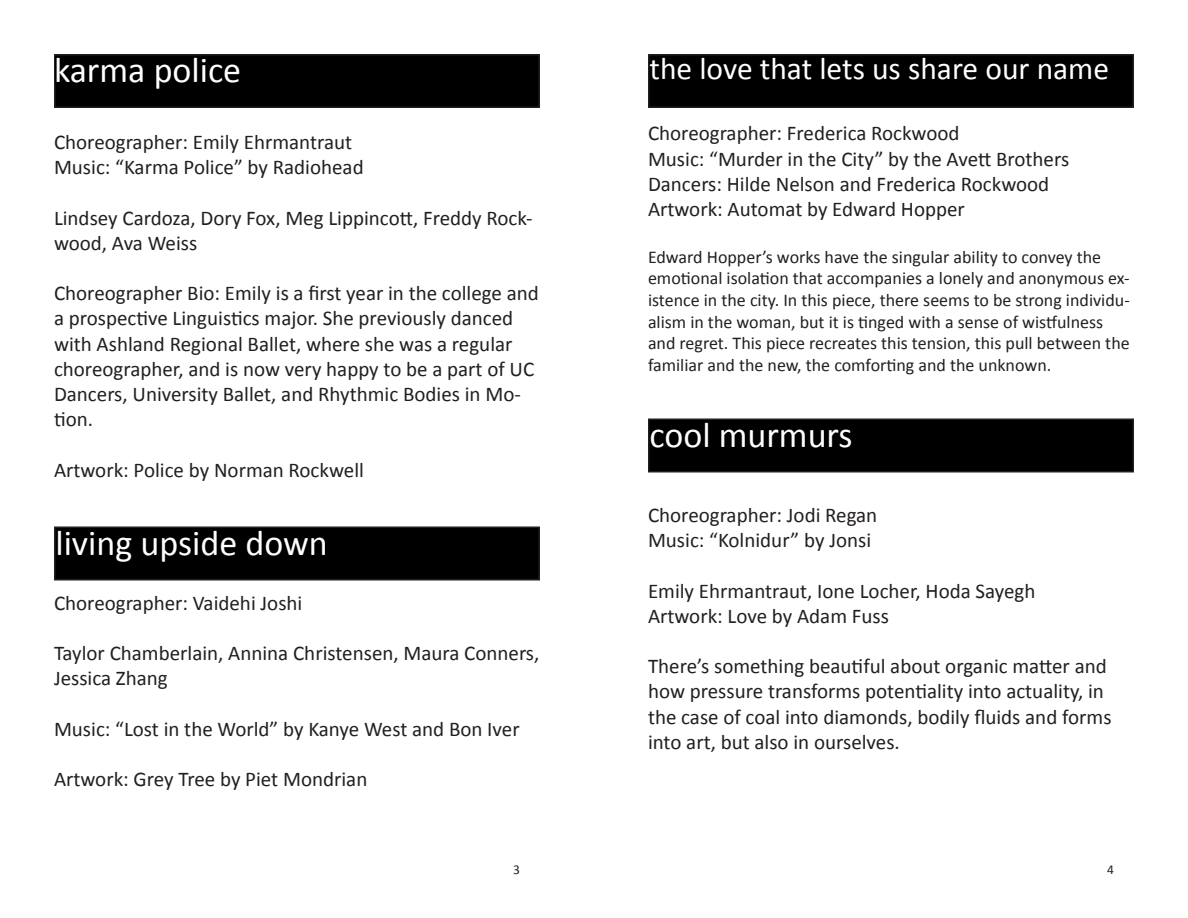
<style>
.page{position:relative;width:1188px;height:918px;background:#fff}
.page>*{position:absolute;margin:0;border:0;box-sizing:border-box;transform-origin:0 0}
.t1{font:36px "Calibri";color:#fefeff}
.t2{font:31.5px "Calibri";color:#fefeff}
.t3{font:21px/25.2px "Calibri";color:#231f20}
.t4{font:18px/21.6px "Calibri";color:#231f20}
.t5{font:13.5px "Calibri";color:#231f20}
</style>
<div class="page">
<div style="left:55px;top:55px;width:484px;height:52px;background:#000"></div>
<div style="left:54px;top:54px;width:486px;height:54px;border:2px solid #231f20"></div>
<svg style="left:54px;top:54px;width:93px;height:32px"></svg>
<svg style="left:153px;top:54px;width:91px;height:3px"></svg>
<div style="left:55px;top:527px;width:484px;height:53px;background:#000"></div>
<div style="left:54px;top:526px;width:486px;height:54px;border:2px solid #231f20"></div>
<div style="left:649px;top:55px;width:484px;height:52px;background:#000"></div>
<div style="left:648px;top:54px;width:486px;height:54px;border:2px solid #231f20"></div>
<div style="left:649px;top:419px;width:484px;height:53px;background:#000"></div>
<div style="left:648px;top:418px;width:486px;height:54px;border:2px solid #231f20"></div>
<p class="t1" style="left:54px;top:47px;width:189px">karma police</p>
<p class="t3" style="left:54px;top:129px;width:300px">Choreographer: Emily Ehrmantraut</p>
<p class="t3" style="left:54px;top:155px;width:311px">Music: “Karma Police” by Radiohead</p>
<p class="t3" style="left:54px;top:205px;width:480px">Lindsey Cardoza, Dory Fox, Meg Lippincott, Freddy Rock&shy;wood, Ava Weiss</p>
<p class="t3" style="left:54px;top:281px;width:486px">Choreographer Bio: Emily is a first year in the college and a prospective Linguistics major. She previously danced with Ashland Regional Ballet, where she was a regular choreographer, and is now very happy to be a part of UC Dancers, University Ballet, and Rhythmic Bodies in Mo&shy;tion.</p>
<p class="t3" style="left:54px;top:457px;width:311px">Artwork: Police by Norman Rockwell</p>
<p class="t1" style="left:56px;top:520px;width:274px">living upside down</p>
<p class="t3" style="left:54px;top:590px;width:250px">Choreographer: Vaidehi Joshi</p>
<p class="t3" style="left:54px;top:641px;width:487px">Taylor Chamberlain, Annina Christensen, Maura Conners,<br>Jessica Zhang</p>
<p class="t3" style="left:54px;top:716px;width:467px">Music: “Lost in the World” by Kanye West and Bon Iver</p>
<p class="t3" style="left:54px;top:767px;width:315px">Artwork: Grey Tree by Piet Mondrian</p>
<p class="t5" style="left:513px;top:861px;width:8px">3</p>
<p class="t2" style="left:650px;top:49px;width:461px">the love that lets us share our name</p>
<p class="t3" style="left:648px;top:121px;width:313px">Choreographer: Frederica Rockwood</p>
<p class="t3" style="left:648px;top:146px;width:423px">Music: “Murder in the City” by the Avett Brothers</p>
<p class="t3" style="left:648px;top:171px;width:403px">Dancers: Hilde Nelson and Frederica Rockwood</p>
<p class="t3" style="left:648px;top:196px;width:318px">Artwork: Automat by Edward Hopper</p>
<p class="t4" style="left:648px;top:246px;width:483px">Edward Hopper’s works have the singular ability to convey the emotional isolation that accompanies a lonely and anonymous ex&shy;istence in the city. In this piece, there seems to be strong individu&shy;alism in the woman, but it is tinged with a sense of wistfulness and regret. This piece recreates this tension, this pull between the familiar and the new, the comforting and the unknown.</p>
<p class="t1" style="left:650px;top:412px;width:205px">cool murmurs</p>
<p class="t3" style="left:648px;top:502px;width:231px">Choreographer: Jodi Regan</p>
<p class="t3" style="left:648px;top:528px;width:225px">Music: “Kolnidur” by Jonsi</p>
<p class="t3" style="left:648px;top:578px;width:389px">Emily Ehrmantraut, Ione Locher, Hoda Sayegh</p>
<p class="t3" style="left:648px;top:603px;width:242px">Artwork: Love by Adam Fuss</p>
<p class="t3" style="left:648px;top:654px;width:465px">There’s something beautiful about organic matter and how pressure transforms potentiality into actuality, in the case of coal into diamonds, bodily fluids and forms into art, but also in ourselves.</p>
<p class="t5" style="left:1107px;top:861px;width:8px">4</p>
</div>
